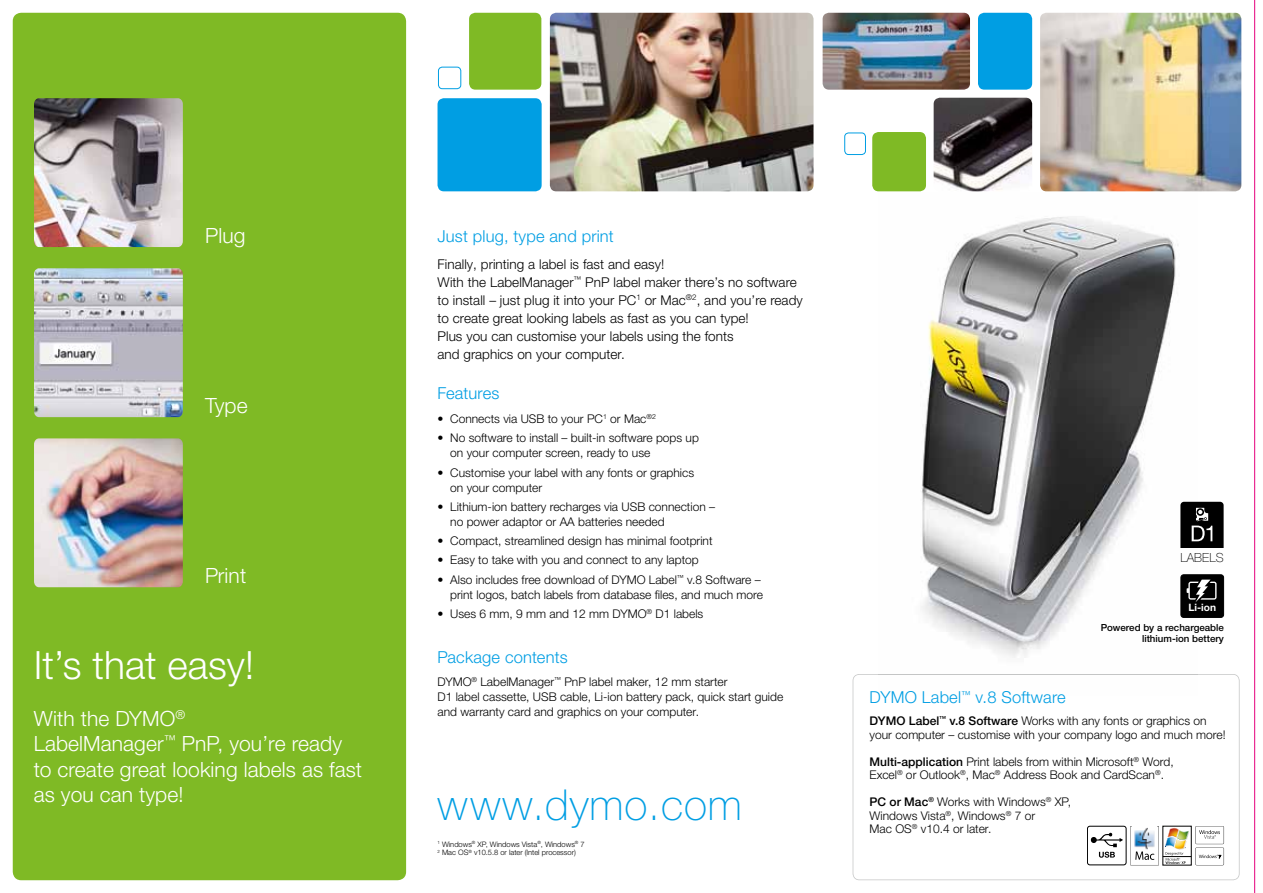
<style>
.page{position:relative;width:1263px;height:893px;background:#fff}
.page>*{position:absolute;margin:0;border:0;box-sizing:border-box;transform-origin:0 0}
.t1{font:100 42.75px "Helvetica Neue LTW1 G";letter-spacing:.02em;color:#009ee3}
.t2{font:300 39px "Helvetica Neue LTW1 G";color:#fff}
.t3{font:300 21px/25.5px "Helvetica Neue LTW1 G";letter-spacing:.005em;color:#fff}
.t4{font:300 16.5px "Helvetica Neue LTW1 G";letter-spacing:.01em;color:#009ee3}
.t5{font:300 13.5px/18px "Helvetica Neue LTW1 G";letter-spacing:.005em;color:#000}
.t6{font:100 12.6px "Helvetica Neue LTW1 G";letter-spacing:.005em;color:#000}
.t7{font:300 12px/15px "Helvetica Neue LTW1 G";color:#000}
.t8{font:700 10.2px "Helvetica Neue LTW1 G";color:#fff}
.t9{font:500 9.75px/10.5px "Helvetica Neue LTW1 G";color:#000;text-align:right}
.t10{font:300 7.5px/8.2px "Helvetica Neue LTW1 G";color:#000}
.s1{font-weight:500}
</style>
<div class="page">
<div style="left:13px;top:13px;width:393px;height:867px;background:#7fba25;border-radius:9px"></div>
<svg style="left:853px;top:674px;width:386px;height:206px"></svg>
<div style="left:469px;top:13px;width:72px;height:77px;background:#7fba25;border-radius:6px"></div>
<div style="left:437px;top:98px;width:105px;height:93px;background:#009ee3;border-radius:6px"></div>
<div style="left:438px;top:67px;width:23px;height:22px;border:1px solid #009ee3;border-radius:4px"></div>
<img style="left:1040px;top:13px;width:201px;height:178px">
<img style="left:823px;top:13px;width:147px;height:77px">
<div style="left:978px;top:13px;width:54px;height:77px;background:#009ee3;border-radius:6px"></div>
<img style="left:934px;top:98px;width:98px;height:93px">
<div style="left:872px;top:132px;width:54px;height:59px;background:#7fba25;border-radius:6px"></div>
<div style="left:844px;top:133px;width:22px;height:22px;border:1px solid #009ee3;border-radius:4px"></div>
<img style="left:550px;top:13px;width:263px;height:178px">
<img style="left:879px;top:244px;width:319px;height:452px">
<img style="left:879px;top:674px;width:319px;height:1px">
<img style="left:923px;top:217px;width:251px;height:424px">
<img style="left:34px;top:98px;width:149px;height:149px">
<img style="left:34px;top:268px;width:149px;height:149px">
<img style="left:34px;top:438px;width:149px;height:149px">
<svg style="left:1180px;top:502px;width:43px;height:45px;background:#1f1f1f"></svg>
<div style="left:1181px;top:575px;width:42px;height:42px;background:#000;border-radius:3px"></div>
<div style="left:1180px;top:574px;width:44px;height:44px;border:1px solid #000;border-radius:3px"></div>
<svg style="left:1186px;top:580px;width:30px;height:22px"></svg>
<svg style="left:1130px;top:826px;width:94px;height:39px"></svg>
<div style="left:1087px;top:826px;width:39px;height:39px;background:#fff;border-radius:3px"></div>
<div style="left:1087px;top:826px;width:39px;height:39px;border:1px solid #000;border-radius:3px"></div>
<svg style="left:1090px;top:832px;width:33px;height:26px"></svg>
<hr style="left:1254px;top:0;width:1px;height:893px;background:#e5007d">
<h3 class="t3" style="left:205px;top:222px;width:42px">Plug</h3>
<h3 class="t3" style="left:205px;top:393px;width:44px">Type</h3>
<h3 class="t3" style="left:205px;top:563px;width:43px">Print</h3>
<h2 class="t2" style="left:34px;top:641px;width:222px">It’s that easy!</h2>
<h3 class="t3" style="left:34px;top:705px;width:330px">With the DYMO<sup>®<br></sup>LabelManager<sup>™</sup> PnP, you’re ready to create great looking labels as fast as you can type!</h3>
<h3 class="t4" style="left:437px;top:226px;width:178px">Just plug, type and print</h3>
<p class="t5" style="left:437px;top:255px;width:367px">Finally, printing a label is fast and easy!<br>With the LabelManager<sup>™</sup> PnP label maker there’s no software to install – just plug it into your PC<sup>1</sup> or Mac<sup>®2</sup>, and you’re ready to create great looking labels as fast as you can type!<br>Plus you can customise your labels using the fonts<br>and graphics on your computer.</p>
<h3 class="t4" style="left:437px;top:383px;width:63px">Features</h3>
<p class="t7" style="left:437px;top:411px;width:220px">• Connects via USB to your PC<sup>1</sup> or Mac<sup>®2</sup></p>
<p class="t7" style="left:450px;top:430px;width:250px;text-indent:-13px">• No software to install – built-in software pops up on your computer screen, ready to use</p>
<p class="t7" style="left:450px;top:465px;width:245px;text-indent:-13px">• Customise your label with any fonts or graphics on your computer</p>
<p class="t7" style="left:450px;top:499px;width:266px;text-indent:-13px">• Lithium-ion battery recharges via USB connection – no power adaptor or AA batteries needed</p>
<p class="t7" style="left:437px;top:533px;width:277px">• Compact, streamlined design has minimal footprint</p>
<p class="t7" style="left:437px;top:552px;width:263px">• Easy to take with you and connect to any laptop</p>
<p class="t7" style="left:437px;top:572px;width:327px;text-align:right">• Also includes free download of DYMO Label<sup>™</sup> v.8 Software – print logos, batch labels from database files, and much more</p>
<p class="t7" style="left:437px;top:606px;width:267px">• Uses 6 mm, 9 mm and 12 mm DYMO<sup>®</sup> D1 labels</p>
<h3 class="t4" style="left:437px;top:647px;width:132px">Package contents</h3>
<p class="t7" style="left:437px;top:674px;width:347px">DYMO<sup>®</sup> LabelManager<sup>™</sup> PnP label maker, 12 mm starter<br>D1 label cassette, USB cable, Li-ion battery pack, quick start guide and warranty card and graphics on your computer.</p>
<h1 class="t1" style="left:437px;top:780px;width:306px">www.dymo.com</h1>
<p class="t10" style="left:437px;top:840px;width:149px"><sup>1</sup> Windows<sup>®</sup> XP, Windows Vista<sup>®</sup>, Windows<sup>®</sup> 7<br><sup>2</sup> Mac OS<sup>®</sup> v10.5.8 or later (Intel processor)</p>
<p class="t6" style="left:1180px;top:550px;width:45px">LABELS</p>
<p class="t8" style="left:1188px;top:601px;width:29px">Li-ion</p>
<p class="t9" style="left:1101px;top:622px;width:125px">Powered by a rechargeable lithium-ion bettery</p>
<h3 class="t4" style="left:870px;top:687px;width:198px">DYMO Label<sup>™</sup> v.8 Software</h3>
<p class="t7" style="left:870px;top:714px;width:358px;line-height:13.5px"><span class="s1">DYMO Label</span><sup>™</sup> <span class="s1">v.8 Software</span> Works with any fonts or graphics on your computer – customise with your company logo and much more!</p>
<p class="t7" style="left:870px;top:754px;width:306px;line-height:13.5px"><span class="s1">Multi-application</span> Print labels from within Microsoft<sup>®</sup> Word,<br>Excel<sup>®</sup> or Outlook<sup>®</sup>, Mac<sup>®</sup> Address Book and CardScan<sup>®</sup>.</p>
<p class="t7" style="left:870px;top:795px;width:203px;line-height:13.5px"><span class="s1">PC or Mac</span><sup>®</sup> Works with Windows<sup>®</sup> XP,<br>Windows Vista<sup>®</sup>, Windows<sup>®</sup> 7 or<br>Mac OS<sup>®</sup> v10.4 or later.</p>
</div>
